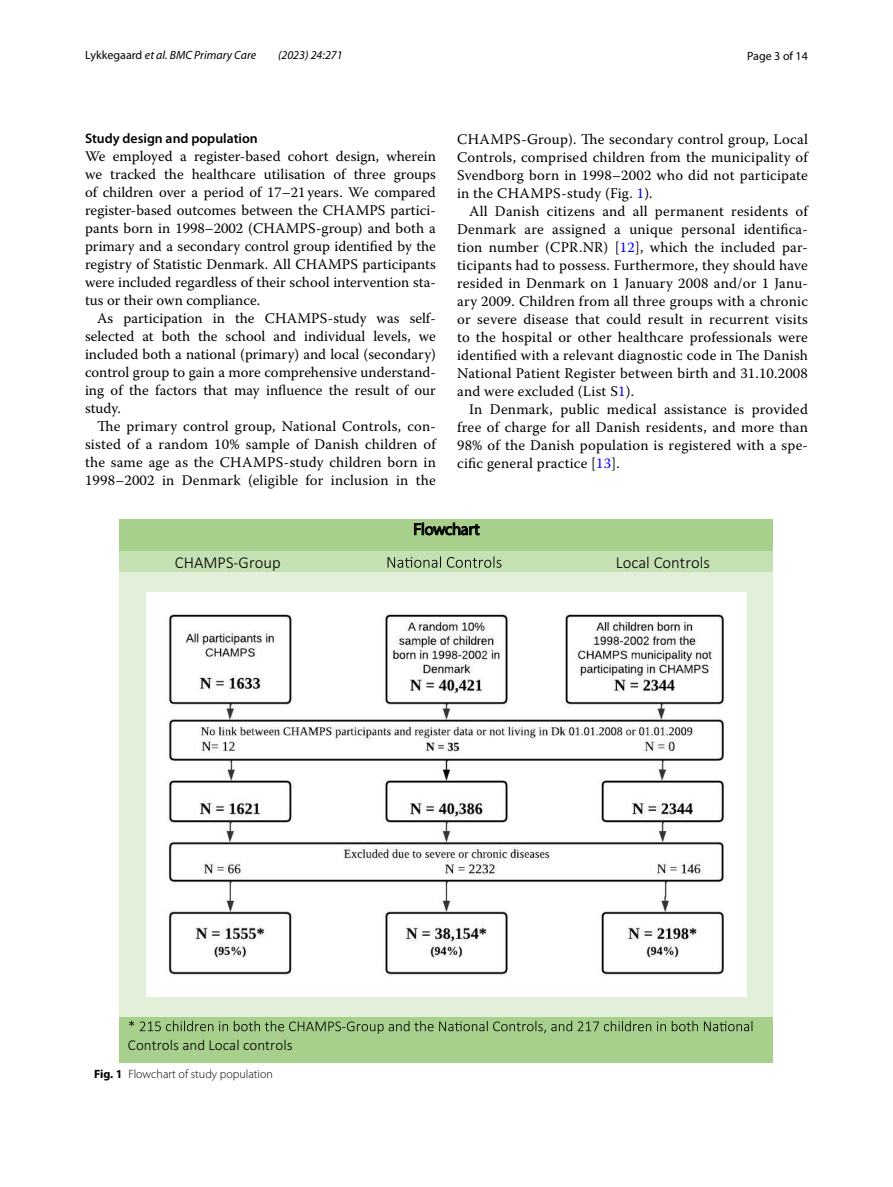
<style>
.page{position:relative;width:893px;height:1187px;background:#fff}
.page>*{position:absolute;margin:0;border:0;box-sizing:border-box;transform-origin:0 0}
.t1{font:300 16.65px "Calibri";color:#000}
.t2{font:300 16.65px "Calibri";letter-spacing:-.025em;color:#000}
.t3{font:300 15.15px "Calibri";color:#000}
.t4{font:14.7px/18px "Warnock Pro";letter-spacing:.015em;color:#000;text-align:justify}
.t5{font:600 13.8px "Myriad Pro";color:#000}
.t6{font:italic 12px "Myriad Pro";color:#000}
.t7{font:300 12px "Myriad Pro";color:#000}
.t8{font:12px "Myriad Pro";color:#000}
.s1{font-style:normal}
.s2{color:#00f}
.s3{font-weight:700}
</style>
<div class="page">
<div style="left:120px;top:519px;width:653px;height:32px;background:#a8d08d"></div>
<div style="left:120px;top:551px;width:216px;height:21px;background:#c5e0b3"></div>
<div style="left:336px;top:551px;width:216px;height:21px;background:#c5e0b3"></div>
<svg style="left:388px;top:556px;width:113px;height:11px"></svg>
<div style="left:552px;top:551px;width:221px;height:21px;background:#c5e0b3"></div>
<div style="left:120px;top:572px;width:216px;height:20px;background:#e2efd9"></div>
<div style="left:336px;top:572px;width:216px;height:20px;background:#e2efd9"></div>
<div style="left:552px;top:572px;width:221px;height:20px;background:#e2efd9"></div>
<div style="left:120px;top:592px;width:653px;height:404px;background:#e2efd9"></div>
<div style="left:120px;top:996px;width:653px;height:20px;background:#e2efd9"></div>
<div style="left:120px;top:1016px;width:653px;height:46px;background:#a8d08d"></div>
<svg style="left:129px;top:1020px;width:623px;height:13px"></svg>
<img style="left:147px;top:592px;width:599px;height:404px">
<p class="t6" style="left:85px;top:48px;width:173px"><span class="s1">Lykkegaard</span> et al. BMC Primary Care</p>
<p class="t6" style="left:278px;top:48px;width:66px">(2023) 24:271</p>
<p class="t8" style="left:747px;top:48px;width:62px">Page 3 of 14</p>
<p class="t5" style="left:85px;top:130px;width:174px">Study design and population</p>
<p class="t4" style="left:85px;top:147px;width:352px">We employed a register-based cohort design, wherein we tracked the healthcare utilisation of three groups of children over a period of 17–21years. We compared register-based outcomes between the CHAMPS partici&shy;pants born in 1998–2002 (CHAMPS-group) and both a primary and a secondary control group identified by the registry of Statistic Denmark. All CHAMPS participants were included regardless of their school intervention sta&shy;tus or their own compliance.</p>
<p class="t4" style="left:85px;top:309px;width:352px;text-indent:12px">As participation in the CHAMPS-study was self&shy;selected at both the school and individual levels, we included both a national (primary) and local (secondary) control group to gain a more comprehensive understand&shy;ing of the factors that may influence the result of our study.</p>
<p class="t4" style="left:85px;top:417px;width:352px;text-indent:12px">The primary control group, National Controls, con&shy;sisted of a random 10% sample of Danish children of the same age as the CHAMPS-study children born in 1998–2002 in Denmark (eligible for inclusion in the</p>
<p class="t4" style="left:457px;top:130px;width:352px">CHAMPS-Group). The secondary control group, Local Controls, comprised children from the municipality of Svendborg born in 1998–2002 who did not participate in the CHAMPS-study (Fig. <span class="s2">1</span>).</p>
<p class="t4" style="left:457px;top:202px;width:352px;text-indent:12px">All Danish citizens and all permanent residents of Denmark are assigned a unique personal identifica&shy;tion number (CPR.NR) [<span class="s2">12</span>], which the included par&shy;ticipants had to possess. Furthermore, they should have resided in Denmark on 1 January 2008 and/or 1 Janu&shy;ary 2009. Children from all three groups with a chronic or severe disease that could result in recurrent visits to the hospital or other healthcare professionals were identified with a relevant diagnostic code in The Danish National Patient Register between birth and 31.10.2008 and were excluded (List S<span class="s2">1</span>).</p>
<p class="t4" style="left:457px;top:400px;width:352px;text-indent:12px">In Denmark, public medical assistance is provided free of charge for all Danish residents, and more than 98% of the Danish population is registered with a spe&shy;cific general practice [<span class="s2">13</span>].</p>
<p class="t2" style="left:413px;top:519px;width:68px">Flowchart</p>
<p class="t1" style="left:175px;top:551px;width:107px">CHAMPS-Group</p>
<p class="t1" style="left:616px;top:551px;width:96px">Local Controls</p>
<p class="t3" style="left:128px;top:1035px;width:166px">Controls and Local controls</p>
<p class="t7" style="left:94px;top:1067px;width:180px"><span class="s3">Fig. 1</span> Flowchart of study population</p>
</div>
